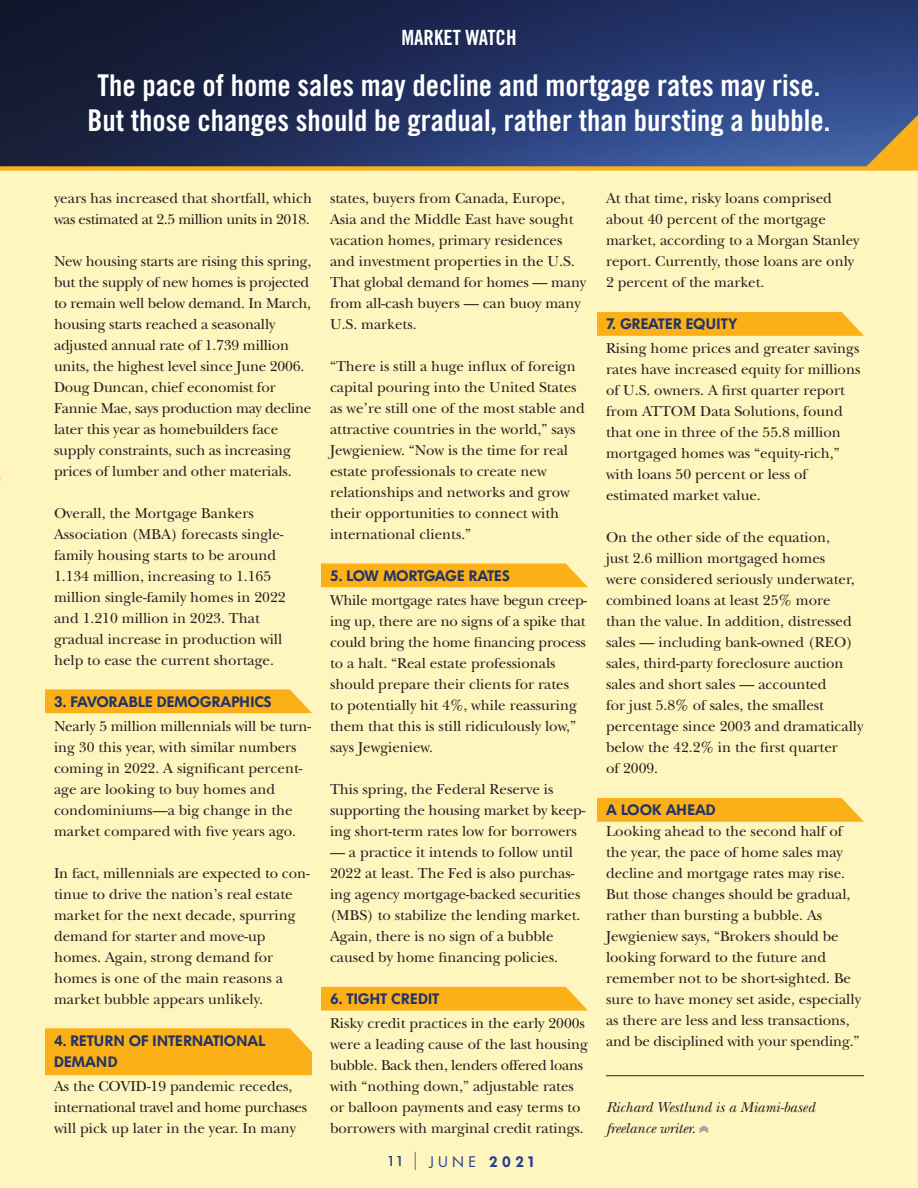
<style>
.page{position:relative;width:918px;height:1188px;background:#fef5bf}
.page>*{position:absolute;margin:0;border:0;box-sizing:border-box;transform-origin:0 0}
.t1{font:30px/34.5px "Trade Gothic LT Std Bd Cn 20";color:#fff;text-align:center}
.t2{font:21px "Trade Gothic LT Std Bd Cn 20";color:#fff}
.t3{font:15px/21px "New Baskerville";color:#231f20}
.t4{font:600 15px/21px "Futura BQ";color:#21336a}
.t5{font:italic 15px/21px "New Baskerville";color:#231f20}
.t6{font:600 15px "Futura BQ";letter-spacing:-.04em;color:#21336a}
.t7{font:14.25px "Futura Std";color:#253f8e}
.t8{font:500 14.25px "Futura BT";color:#17427d}
.s1{font-family:"Futura BQ";font-weight:600;font-size:15px}
</style>
<div class="page">
<svg style="left:415px;top:1152px;width:1px;height:18px"></svg>
<svg style="left:45px;top:689px;width:267px;height:24px;background:#fbb320"></svg>
<div style="left:45px;top:1028px;width:267px;height:47px;background:#fbb017"></div>
<svg style="left:321px;top:563px;width:267px;height:24px;background:#fbb421"></svg>
<svg style="left:321px;top:987px;width:267px;height:24px;background:#fbb320"></svg>
<svg style="left:597px;top:798px;width:267px;height:24px;background:#fbb31f"></svg>
<svg style="left:597px;top:312px;width:267px;height:24px;background:#fbb31f"></svg>
<img style="left:0;top:0;width:918px;height:115px">
<hr style="left:0;top:328px;width:1px;height:152px;background:#000f0f">
<hr style="left:606px;top:1075px;width:258px;height:1px;background:#231f20">
<svg style="left:699px;top:1126px;width:9px;height:7px"></svg>
<svg style="left:0;top:115px;width:918px;height:56px;background:#404a68"></svg>
<p class="t2" style="left:401px;top:25px;width:117px">MARKET WATCH</p>
<p class="t1" style="left:88px;top:68px;width:744px">The pace of home sales may decline and mortgage rates may rise.<br>But those changes should be gradual, rather than bursting a bubble.</p>
<p class="t3" style="left:54px;top:188px;width:259px">years has increased that shortfall, which was estimated at 2.5 million units in 2018.</p>
<p class="t3" style="left:54px;top:251px;width:259px">New housing starts are rising this spring, but the supply of new homes is projected to remain well below demand. In March, housing starts reached a seasonally adjusted annual rate of 1.739 million units, the highest level since June 2006.<br>Doug Duncan, chief economist for Fannie Mae, says production may decline later this year as homebuilders face supply constraints, such as increasing prices of lumber and other materials.</p>
<p class="t3" style="left:54px;top:503px;width:233px">Overall, the Mortgage Bankers Association (MBA) forecasts single&shy;family housing starts to be around 1.134 million, increasing to 1.165 million single-family homes in 2022 and 1.210 million in 2023. That gradual increase in production will help to ease the current shortage.</p>
<p class="t4" style="left:54px;top:691px;width:219px">3. FAVORABLE DEMOGRAPHICS</p>
<p class="t3" style="left:54px;top:716px;width:258px">Nearly 5 million millennials will be turn&shy;ing 30 this year, with similar numbers coming in 2022. A significant percent&shy;age are looking to buy homes and condominiums—a big change in the market compared with five years ago.</p>
<p class="t3" style="left:54px;top:863px;width:257px">In fact, millennials are expected to con&shy;tinue to drive the nation’s real estate market for the next decade, spurring demand for starter and move-up homes. Again, strong demand for homes is one of the main reasons a market bubble appears unlikely.</p>
<p class="t4" style="left:54px;top:1031px;width:213px">4. RETURN OF INTERNATIONAL<br>DEMAND</p>
<p class="t3" style="left:54px;top:1076px;width:255px">As the COVID-19 pandemic recedes, international travel and home purchases will pick up later in the year. In many</p>
<p class="t3" style="left:330px;top:188px;width:258px">states, buyers from Canada, Europe,<br>Asia and the Middle East have sought vacation homes, primary residences and investment properties in the U.S.<br>That global demand for homes — many from all-cash buyers — can buoy many<br>U.S. markets.</p>
<p class="t3" style="left:330px;top:356px;width:256px">“There is still a huge influx of foreign capital pouring into the United States as we’re still one of the most stable and attractive countries in the world,” says Jewgieniew. “Now is the time for real estate professionals to create new relationships and networks and grow their opportunities to connect with international clients.”</p>
<p class="t6" style="left:330px;top:567px;width:181px">5. LOW MORTGAGE RATES</p>
<p class="t3" style="left:330px;top:590px;width:259px">While mortgage rates have begun creep&shy;ing up, there are no signs of a spike that could bring the home financing process to a halt. “Real estate professionals should prepare their clients for rates<br>to potentially hit 4%, while reassuring them that this is still ridiculously low,” says Jewgieniew.</p>
<p class="t3" style="left:330px;top:779px;width:257px">This spring, the Federal Reserve is supporting the housing market by keep&shy;ing short-term rates low for borrowers</p>
<p class="t3" style="left:330px;top:842px;width:252px">— a practice it intends to follow until 2022 at least. The Fed is also purchas&shy;ing agency mortgage-backed securities (MBS) to stabilize the lending market.<br>Again, there is no sign of a bubble caused by home financing policies.</p>
<p class="t4" style="left:330px;top:989px;width:111px">6. TIGHT CREDIT</p>
<p class="t3" style="left:330px;top:1013px;width:259px">Risky credit practices in the early 2000s were a leading cause of the last housing bubble. Back then, lenders offered loans with “nothing down,” adjustable rates or balloon payments and easy terms to borrowers with marginal credit ratings.</p>
<p class="t8" style="left:387px;top:1152px;width:19px">11</p>
<p class="t7" style="left:430px;top:1152px;width:108px">JUNE <span class="s1">2021</span></p>
<p class="t3" style="left:606px;top:188px;width:255px">At that time, risky loans comprised about 40 percent of the mortgage market, according to a Morgan Stanley report. Currently, those loans are only 2 percent of the market.</p>
<p class="t4" style="left:606px;top:313px;width:133px">7. GREATER EQUITY</p>
<p class="t3" style="left:606px;top:338px;width:256px">Rising home prices and greater savings rates have increased equity for millions of U.S. owners. A first quarter report from ATTOM Data Solutions, found that one in three of the 55.8 million mortgaged homes was “equity-rich,” with loans 50 percent or less of estimated market value.</p>
<p class="t3" style="left:606px;top:527px;width:259px">On the other side of the equation,<br>just 2.6 million mortgaged homes<br>were considered seriously underwater, combined loans at least 25% more than the value. In addition, distressed sales — including bank-owned (REO) sales, third-party foreclosure auction sales and short sales — accounted<br>for just 5.8% of sales, the smallest percentage since 2003 and dramatically below the 42.2% in the first quarter<br>of 2009.</p>
<p class="t4" style="left:606px;top:800px;width:111px">A LOOK AHEAD</p>
<p class="t3" style="left:606px;top:821px;width:256px">Looking ahead to the second half of the year, the pace of home sales may decline and mortgage rates may rise.<br>But those changes should be gradual, rather than bursting a bubble. As Jewgieniew says, “Brokers should be looking forward to the future and remember not to be short-sighted. Be sure to have money set aside, especially as there are less and less transactions, and be disciplined with your spending.”</p>
<p class="t5" style="left:606px;top:1097px;width:210px">Richard Westlund is a Miami-based freelance writer.</p>
</div>
